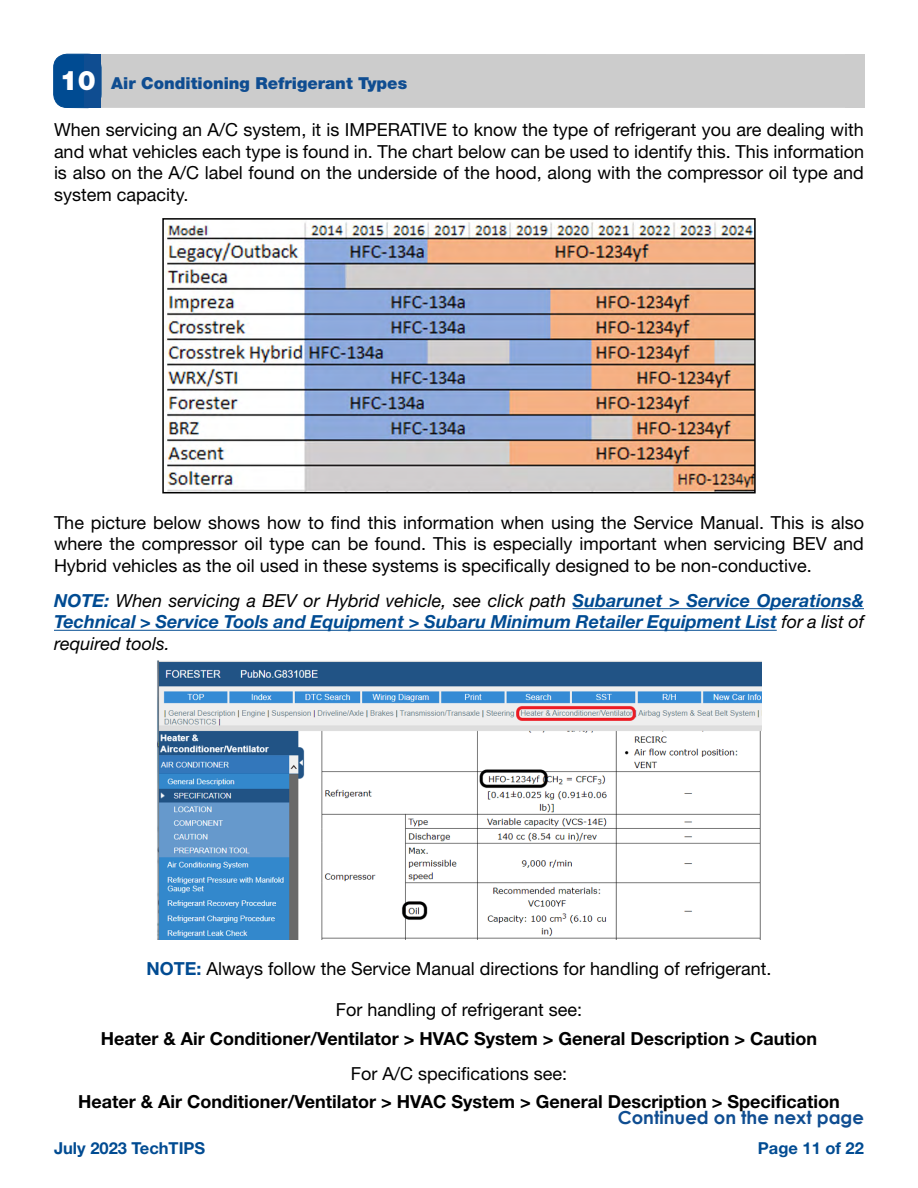
<style>
.page{position:relative;width:918px;height:1188px;background:#fff}
.page>*{position:absolute;margin:0;border:0;box-sizing:border-box;transform-origin:0 0}
.t1{font:18px/21.6px "Helvetica Neue LT Std";color:#000;text-align:justify}
.t2{font:italic 700 18px/21.6px "Helvetica Neue LT Std";color:#004b92;text-align:justify}
.t3{font:700 18px "Helvetica Neue LT Std";color:#000}
.t4{font:700 18px "Century Gothic";color:#0f4d91}
.t5{font:900 16.5px "Helvetica Neue LT Std";color:#0f4d91}
.t6{font:700 16.5px "Helvetica Neue LT Std";color:#004b92}
.s1{font-size:27px;color:#fff}
.s2{font-weight:400;color:#000}
.s3{font-weight:700;color:#004b92}
</style>
<div class="page">
<hr style="left:573px;top:608px;width:291px;height:1px;background:#004b92">
<hr style="left:54px;top:630px;width:723px;height:1px;background:#004b92">
<div style="left:54px;top:54px;width:811px;height:54px;background:#ccc;border-radius:14px"></div>
<div style="left:845px;top:54px;width:20px;height:54px;background:#ccc"></div>
<div style="left:54px;top:54px;width:47px;height:54px;background:#004b92;border-radius:14px"></div>
<div style="left:53px;top:54px;width:48px;height:54px;border:1px solid #004b92;border-radius:14px"></div>
<div style="left:84px;top:54px;width:17px;height:54px;background:#0f4d91"></div>
<img style="left:166px;top:221px;width:587px;height:269px">
<div style="left:162px;top:218px;width:594px;height:275px;border:2px solid #000"></div>
<img style="left:157px;top:660px;width:605px;height:279px">
<p class="t5" style="left:60px;top:73px;width:349px"><span class="s1">10</span> Air Conditioning Refrigerant Types</p>
<p class="t1" style="left:54px;top:119px;width:812px">When servicing an A/C system, it is IMPERATIVE to know the type of refrigerant you are dealing with and what vehicles each type is found in. The chart below can be used to identify this. This information is also on the A/C label found on the underside of the hood, along with the compressor oil type and system capacity.</p>
<p class="t1" style="left:54px;top:511px;width:812px">The picture below shows how to find this information when using the Service Manual. This is also where the compressor oil type can be found. This is especially important when servicing BEV and Hybrid vehicles as the oil used in these systems is specifically designed to be non-conductive.</p>
<p class="t2" style="left:54px;top:589px;width:812px">NOTE: <span class="s2">When servicing a BEV or Hybrid vehicle, see click path</span> Subarunet &gt; Service Operations&amp; Technical &gt; Service Tools and Equipment &gt; Subaru Minimum Retailer Equipment List <span class="s2">for a list of required tools.</span></p>
<p class="t1" style="left:146px;top:957px;width:627px"><span class="s3">NOTE:</span> Always follow the Service Manual directions for handling of refrigerant.</p>
<p class="t1" style="left:336px;top:999px;width:248px">For handling of refrigerant see:</p>
<p class="t3" style="left:101px;top:1027px;width:718px">Heater &amp; Air Conditioner/Ventilator &gt; HVAC System &gt; General Description &gt; Caution</p>
<p class="t1" style="left:351px;top:1062px;width:218px">For A/C specifications see:</p>
<p class="t3" style="left:78px;top:1091px;width:763px">Heater &amp; Air Conditioner/Ventilator &gt; HVAC System &gt; General Description &gt; Specification</p>
<p class="t4" style="left:618px;top:1104px;width:248px">Continued on the next page</p>
<p class="t6" style="left:54px;top:1138px;width:153px">July 2023 TechTIPS</p>
<p class="t6" style="left:758px;top:1138px;width:108px">Page 11 of 22</p>
</div>
